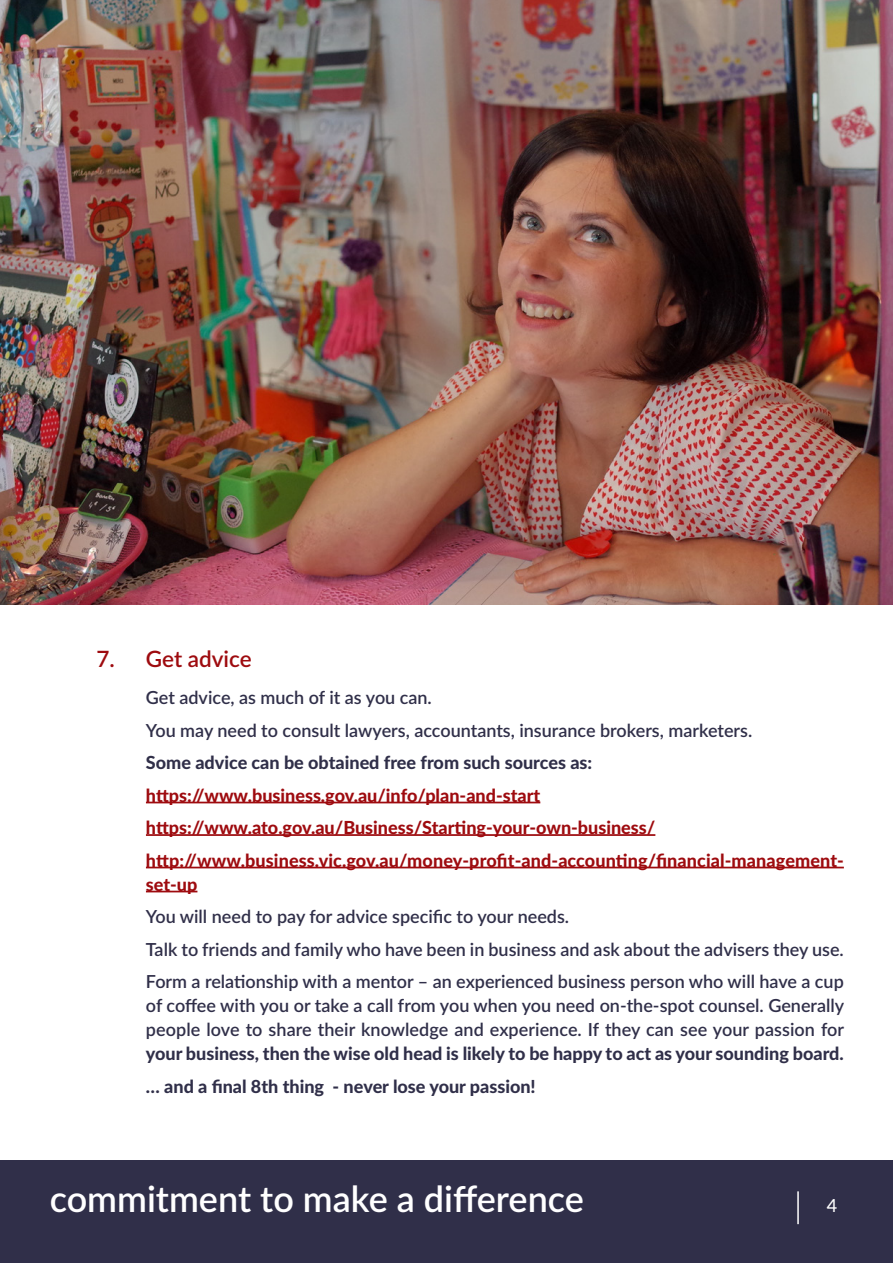
<style>
.page{position:relative;width:893px;height:1263px;background:#fff}
.page>*{position:absolute;margin:0;border:0;box-sizing:border-box;transform-origin:0 0}
.t1{font:600 36px "Lato";color:#fff}
.t2{font:600 22.5px "Lato";color:#9e0b0f}
.t3{font:600 18px/32.5px "Lato";color:#302f49}
.t4{font:800 18px/32.5px "Lato";color:#9e0b0f}
.t5{font:800 18px/32.5px "Lato";color:#302f49}
.t6{font:500 18px "Lato";color:#fff}
</style>
<div class="page">
<div style="left:0;top:1160px;width:893px;height:103px;background:#302f49"></div>
<hr style="left:797px;top:1191px;width:2px;height:33px;background:#fff">
<hr style="left:146px;top:802px;width:394px;height:1px;background:#9e0b0f">
<hr style="left:146px;top:834px;width:509px;height:2px;background:#9e0b0f">
<hr style="left:146px;top:867px;width:698px;height:1px;background:#9e0b0f">
<hr style="left:146px;top:891px;width:51px;height:1px;background:#9e0b0f">
<img style="left:0;top:0;width:893px;height:605px">
<p class="t2" style="left:96px;top:643px;width:157px">7. Get advice</p>
<p class="t3" style="left:146px;top:680px;width:608px">Get advice, as much of it as you can.<br>You may need to consult lawyers, accountants, insurance brokers, marketers.</p>
<p class="t5" style="left:146px;top:745px;width:448px">Some advice can be obtained free from such sources as:</p>
<p class="t4" style="left:146px;top:778px;width:699px">https://www.business.gov.au/info/plan-and-start https://www.ato.gov.au/Business/Starting-your-own-business/ http://www.business.vic.gov.au/money-profit-and-accounting/financial-management-</p>
<p class="t4" style="left:146px;top:867px;width:53px">set-up</p>
<p class="t3" style="left:146px;top:899px;width:699px">You will need to pay for advice specific to your needs.<br>Talk to friends and family who have been in business and ask about the advisers they use.<br>Form a relationship with a mentor – an experienced business person who will have a cup</p>
<p class="t3" style="left:146px;top:993px;width:700px;line-height:24px">of coffee with you or take a call from you when you need on-the-spot counsel. Generally people love to share their knowledge and experience. If they can see your passion for</p>
<p class="t5" style="left:146px;top:1036px;width:699px">your business, then the wise old head is likely to be happy to act as your sounding board. … and a final 8th thing - never lose your passion!</p>
<h1 class="t1" style="left:50px;top:1173px;width:536px">commitment to make a difference</h1>
<p class="t6" style="left:827px;top:1192px;width:12px">4</p>
</div>
